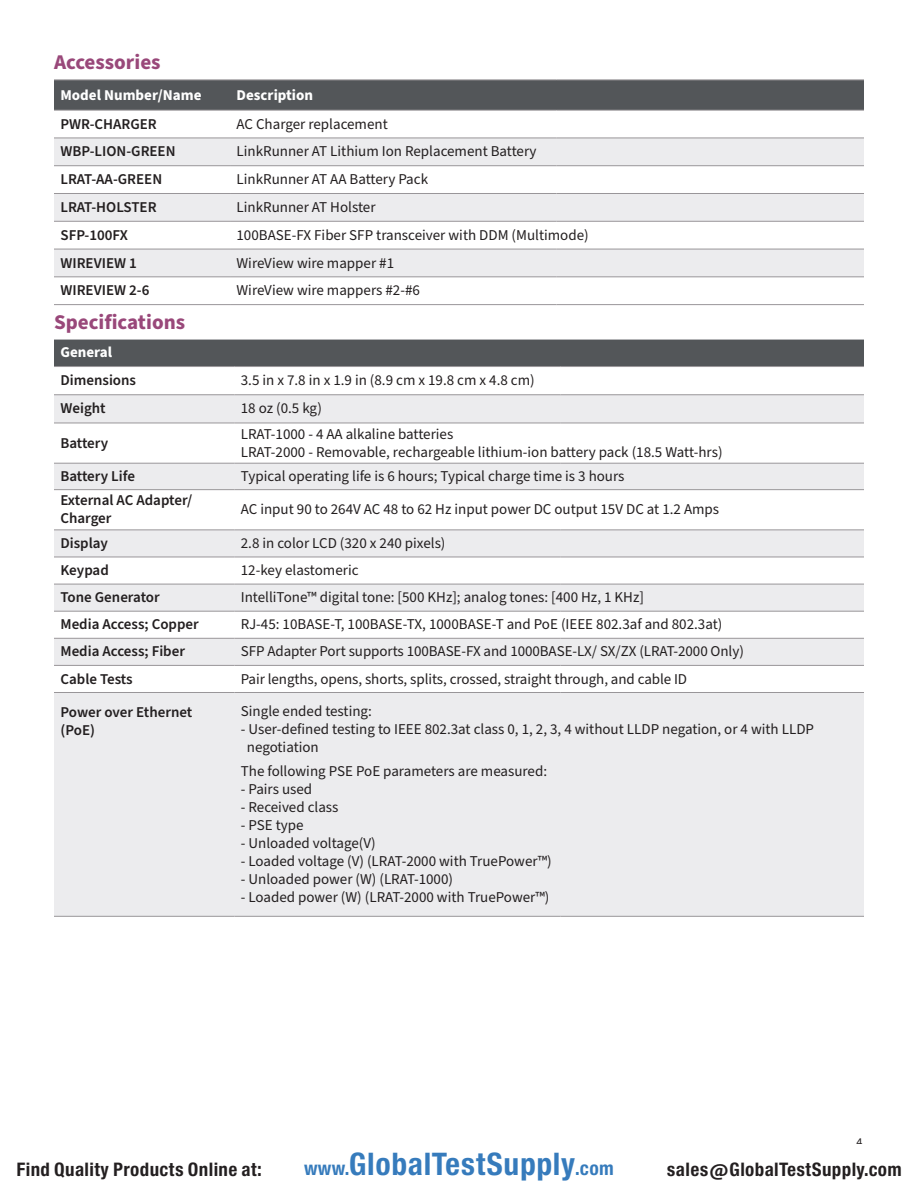
<style>
.page{position:relative;width:918px;height:1188px;background:#fff}
.page>*{position:absolute;margin:0;border:0;box-sizing:border-box;transform-origin:0 0}
.t1{font:29.7px "Europa Gro Nr 2 SBOP Bol Con";letter-spacing:.02em;color:#367bbc}
.t2{font:700 21px "Source Sans Pro";color:#99487a}
.t3{font:17.85px "Europa Gro Nr 2 SBOP Bol Con";letter-spacing:.02em;color:#231f20}
.t4{font:15px/18px "Source Sans Pro";color:#231f20}
.t5{font:600 15px/18px "Source Sans Pro";color:#231f20}
.t6{font:700 15px "Source Sans Pro";color:#fff}
.t7{font:12px "Source Sans Pro";color:#231f20}
.s1{font-size:18.3px}
</style>
<div class="page">
<div style="left:54px;top:81px;width:810px;height:29px;background:#535659"></div>
<svg style="left:54px;top:137px;width:810px;height:1px"></svg>
<svg style="left:54px;top:139px;width:810px;height:137px;fill:#ececee"></svg>
<hr style="left:54px;top:80px;width:176px;height:1px;background:#999699">
<hr style="left:230px;top:80px;width:326px;height:1px;background:#999699">
<hr style="left:556px;top:80px;width:308px;height:1px;background:#999699">
<hr style="left:54px;top:110px;width:176px;height:1px;background:#999699">
<hr style="left:230px;top:110px;width:326px;height:1px;background:#999699">
<hr style="left:556px;top:110px;width:308px;height:1px;background:#999699">
<hr style="left:54px;top:138px;width:176px;height:1px;background:#999699">
<hr style="left:230px;top:138px;width:326px;height:1px;background:#999699">
<hr style="left:556px;top:138px;width:308px;height:1px;background:#999699">
<hr style="left:54px;top:165px;width:176px;height:1px;background:#999699">
<hr style="left:230px;top:165px;width:326px;height:1px;background:#999699">
<hr style="left:556px;top:165px;width:308px;height:1px;background:#999699">
<hr style="left:54px;top:193px;width:176px;height:1px;background:#999699">
<hr style="left:230px;top:193px;width:326px;height:1px;background:#999699">
<hr style="left:556px;top:193px;width:308px;height:1px;background:#999699">
<hr style="left:54px;top:221px;width:176px;height:1px;background:#999699">
<hr style="left:230px;top:221px;width:326px;height:1px;background:#999699">
<hr style="left:556px;top:221px;width:308px;height:1px;background:#999699">
<hr style="left:54px;top:249px;width:176px;height:1px;background:#999699">
<hr style="left:230px;top:249px;width:326px;height:1px;background:#999699">
<hr style="left:556px;top:249px;width:308px;height:1px;background:#999699">
<hr style="left:54px;top:276px;width:176px;height:1px;background:#999699">
<hr style="left:230px;top:276px;width:326px;height:1px;background:#999699">
<hr style="left:556px;top:276px;width:308px;height:1px;background:#999699">
<hr style="left:54px;top:304px;width:176px;height:1px;background:#999699">
<hr style="left:230px;top:304px;width:326px;height:1px;background:#999699">
<hr style="left:556px;top:304px;width:308px;height:1px;background:#999699">
<div style="left:54px;top:340px;width:810px;height:26px;background:#535659"></div>
<svg style="left:54px;top:395px;width:810px;height:521px;fill:#ececee"></svg>
<hr style="left:54px;top:366px;width:180px;height:1px;background:#999699">
<hr style="left:234px;top:366px;width:327px;height:1px;background:#999699">
<hr style="left:561px;top:366px;width:303px;height:1px;background:#999699">
<hr style="left:54px;top:394px;width:180px;height:1px;background:#999699">
<hr style="left:234px;top:394px;width:327px;height:1px;background:#999699">
<hr style="left:561px;top:394px;width:303px;height:1px;background:#999699">
<hr style="left:54px;top:423px;width:180px;height:1px;background:#999699">
<hr style="left:234px;top:423px;width:327px;height:1px;background:#999699">
<hr style="left:561px;top:423px;width:303px;height:1px;background:#999699">
<hr style="left:54px;top:463px;width:180px;height:1px;background:#999699">
<hr style="left:234px;top:463px;width:327px;height:1px;background:#999699">
<hr style="left:561px;top:463px;width:303px;height:1px;background:#999699">
<hr style="left:54px;top:489px;width:180px;height:1px;background:#999699">
<hr style="left:234px;top:489px;width:327px;height:1px;background:#999699">
<hr style="left:561px;top:489px;width:303px;height:1px;background:#999699">
<hr style="left:54px;top:529px;width:180px;height:1px;background:#999699">
<hr style="left:234px;top:529px;width:327px;height:1px;background:#999699">
<hr style="left:561px;top:529px;width:303px;height:1px;background:#999699">
<hr style="left:54px;top:557px;width:180px;height:1px;background:#999699">
<hr style="left:234px;top:557px;width:327px;height:1px;background:#999699">
<hr style="left:561px;top:557px;width:303px;height:1px;background:#999699">
<hr style="left:54px;top:584px;width:180px;height:1px;background:#999699">
<hr style="left:234px;top:584px;width:327px;height:1px;background:#999699">
<hr style="left:561px;top:584px;width:303px;height:1px;background:#999699">
<hr style="left:54px;top:611px;width:180px;height:1px;background:#999699">
<hr style="left:234px;top:611px;width:327px;height:1px;background:#999699">
<hr style="left:561px;top:611px;width:303px;height:1px;background:#999699">
<hr style="left:54px;top:638px;width:180px;height:1px;background:#999699">
<hr style="left:234px;top:638px;width:327px;height:1px;background:#999699">
<hr style="left:561px;top:638px;width:303px;height:1px;background:#999699">
<hr style="left:54px;top:665px;width:180px;height:1px;background:#999699">
<hr style="left:234px;top:665px;width:327px;height:1px;background:#999699">
<hr style="left:561px;top:665px;width:303px;height:1px;background:#999699">
<hr style="left:54px;top:692px;width:180px;height:1px;background:#999699">
<hr style="left:234px;top:692px;width:327px;height:1px;background:#999699">
<hr style="left:561px;top:692px;width:303px;height:1px;background:#999699">
<hr style="left:54px;top:916px;width:180px;height:1px;background:#999699">
<hr style="left:234px;top:916px;width:327px;height:1px;background:#999699">
<hr style="left:561px;top:916px;width:303px;height:1px;background:#999699">
<p class="t2" style="left:54px;top:48px;width:108px">Accessories</p>
<p class="t6" style="left:60px;top:84px;width:142px">Model Number/Name</p>
<p class="t6" style="left:237px;top:84px;width:78px">Description</p>
<p class="t5" style="left:60px;top:115px;width:98px">PWR-CHARGER</p>
<p class="t4" style="left:237px;top:115px;width:153px">AC Charger replacement</p>
<p class="t5" style="left:60px;top:143px;width:117px">WBP-LION-GREEN</p>
<p class="t4" style="left:237px;top:143px;width:302px">LinkRunner AT Lithium Ion Replacement Battery</p>
<p class="t5" style="left:60px;top:171px;width:103px">LRAT-AA-GREEN</p>
<p class="t4" style="left:237px;top:171px;width:193px">LinkRunner AT AA Battery Pack</p>
<p class="t5" style="left:60px;top:199px;width:98px">LRAT-HOLSTER</p>
<p class="t4" style="left:237px;top:199px;width:141px">LinkRunner AT Holster</p>
<p class="t5" style="left:60px;top:226px;width:69px">SFP-100FX</p>
<p class="t4" style="left:237px;top:226px;width:354px">100BASE-FX Fiber SFP transceiver with DDM (Multimode)</p>
<p class="t5" style="left:60px;top:254px;width:78px">WIREVIEW 1</p>
<p class="t4" style="left:237px;top:254px;width:159px">WireView wire mapper #1</p>
<p class="t5" style="left:60px;top:282px;width:90px">WIREVIEW 2-6</p>
<p class="t4" style="left:237px;top:282px;width:185px">WireView wire mappers #2-#6</p>
<p class="t2" style="left:54px;top:308px;width:133px">Specifications</p>
<p class="t6" style="left:60px;top:342px;width:53px">General</p>
<p class="t5" style="left:60px;top:372px;width:77px">Dimensions</p>
<p class="t4" style="left:241px;top:372px;width:295px">3.5 in x 7.8 in x 1.9 in (8.9 cm x 19.8 cm x 4.8 cm)</p>
<p class="t5" style="left:60px;top:400px;width:47px">Weight</p>
<p class="t4" style="left:241px;top:400px;width:83px">18 oz (0.5 kg)</p>
<p class="t5" style="left:60px;top:434px;width:49px">Battery</p>
<p class="t4" style="left:241px;top:425px;width:214px">LRAT-1000 - 4 AA alkaline batteries</p>
<p class="t4" style="left:241px;top:443px;width:483px">LRAT-2000 - Removable, rechargeable lithium-ion battery pack (18.5 Watt-hrs)</p>
<p class="t5" style="left:60px;top:468px;width:76px">Battery Life</p>
<p class="t4" style="left:241px;top:468px;width:385px">Typical operating life is 6 hours; Typical charge time is 3 hours</p>
<p class="t5" style="left:60px;top:492px;width:133px">External AC Adapter/<br>Charger</p>
<p class="t4" style="left:241px;top:501px;width:480px">AC input 90 to 264V AC 48 to 62 Hz input power DC output 15V DC at 1.2 Amps</p>
<p class="t5" style="left:60px;top:535px;width:49px">Display</p>
<p class="t4" style="left:241px;top:535px;width:206px">2.8 in color LCD (320 x 240 pixels)</p>
<p class="t5" style="left:60px;top:562px;width:50px">Keypad</p>
<p class="t4" style="left:241px;top:562px;width:119px">12-key elastomeric</p>
<p class="t5" style="left:60px;top:589px;width:101px">Tone Generator</p>
<p class="t4" style="left:241px;top:589px;width:405px">IntelliTone™ digital tone: [500 KHz]; analog tones: [400 Hz, 1 KHz]</p>
<p class="t5" style="left:60px;top:616px;width:140px">Media Access; Copper</p>
<p class="t4" style="left:241px;top:616px;width:483px">RJ-45: 10BASE-T, 100BASE-TX, 1000BASE-T and PoE (IEEE 802.3af and 802.3at)</p>
<p class="t5" style="left:60px;top:643px;width:126px">Media Access; Fiber</p>
<p class="t4" style="left:241px;top:643px;width:505px">SFP Adapter Port supports 100BASE-FX and 1000BASE-LX/ SX/ZX (LRAT-2000 Only)</p>
<p class="t5" style="left:60px;top:670px;width:74px">Cable Tests</p>
<p class="t4" style="left:241px;top:670px;width:448px">Pair lengths, opens, shorts, splits, crossed, straight through, and cable ID</p>
<p class="t5" style="left:60px;top:704px;width:133px">Power over Ethernet (PoE)</p>
<p class="t4" style="left:241px;top:703px;width:133px">Single ended testing:</p>
<p class="t4" style="left:247px;top:721px;width:569px;text-indent:-6px">- User-defined testing to IEEE 802.3at class 0, 1, 2, 3, 4 without LLDP negation, or 4 with LLDP negotiation</p>
<p class="t4" style="left:241px;top:762px;width:308px">The following PSE PoE parameters are measured:</p>
<p class="t4" style="left:241px;top:780px;width:73px">- Pairs used</p>
<p class="t4" style="left:241px;top:798px;width:99px">- Received class</p>
<p class="t4" style="left:241px;top:816px;width:64px">- PSE type</p>
<p class="t4" style="left:241px;top:834px;width:136px">- Unloaded voltage(V)</p>
<p class="t4" style="left:241px;top:852px;width:312px">- Loaded voltage (V) (LRAT-2000 with TruePower™)</p>
<p class="t4" style="left:241px;top:870px;width:214px">- Unloaded power (W) (LRAT-1000)</p>
<p class="t4" style="left:241px;top:888px;width:310px">- Loaded power (W) (LRAT-2000 with TruePower™)</p>
<p class="t7" style="left:856px;top:1134px;width:7px">4</p>
<p class="t3" style="left:16px;top:1159px;width:247px">Find Quality Products Online at:</p>
<h1 class="t1" style="left:304px;top:1147px;width:311px"><span class="s1">www.</span>GlobalTestSupply<span class="s1">.com</span></h1>
<p class="t3" style="left:667px;top:1159px;width:236px">sales@GlobalTestSupply.com</p>
</div>
